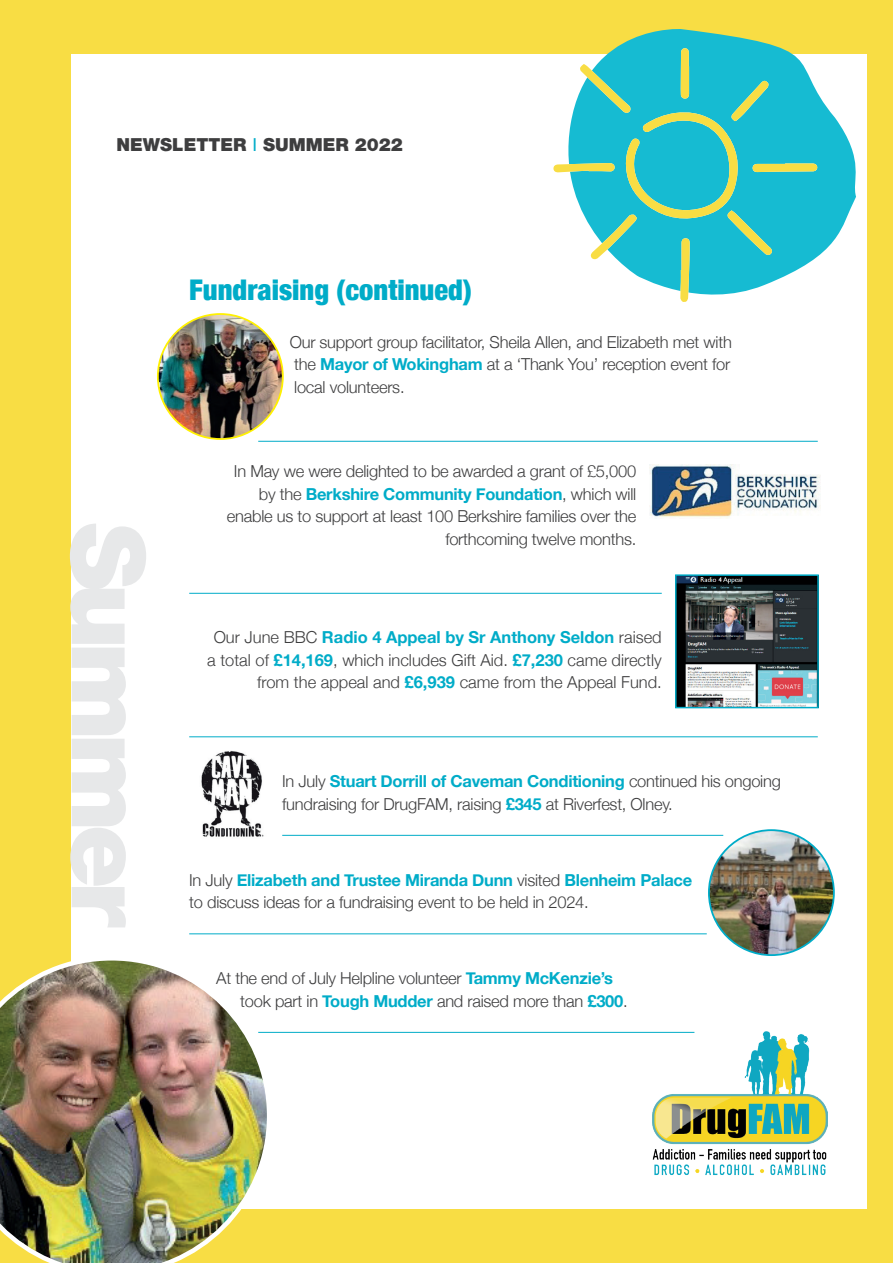
<style>
.page{position:relative;width:893px;height:1263px;background:#f8dd44}
.page>*{position:absolute;margin:0;border:0;box-sizing:border-box;transform-origin:0 0}
.t1{font:900 102px "Helvetica Neue LT Std";letter-spacing:-.07em;color:#e7e8e9}
.t2{font:900 condensed 28.5px "Helvetica Neue";color:#00acc8}
.t3{font:900 18px "Helvetica Neue LT Std";color:#3e3e3f}
.t4{font:300 16.5px/22.5px "Helvetica Neue";letter-spacing:-.015em;color:#3e3e3f}
.s1{font-weight:400;color:#00acc8}
.s2{font-weight:700;color:#00acc8}
</style>
<div class="page">
<div style="left:71px;top:54px;width:795px;height:1155px;background:#fff"></div>
<svg style="left:615px;top:29px;width:252px;height:282px"></svg>
<svg style="left:553px;top:48px;width:264px;height:254px"></svg>
<img style="left:652px;top:1031px;width:175px;height:145px">
<hr style="left:258px;top:441px;width:560px;height:1px;background:#00acc8">
<hr style="left:189px;top:593px;width:473px;height:1px;background:#00acc8">
<hr style="left:189px;top:736px;width:629px;height:1px;background:#00acc8">
<hr style="left:282px;top:835px;width:441px;height:1px;background:#00acc8">
<hr style="left:189px;top:933px;width:518px;height:1px;background:#00acc8">
<hr style="left:258px;top:1032px;width:436px;height:1px;background:#00acc8">
<img style="left:158px;top:314px;width:125px;height:125px;border-radius:62px">
<img style="left:709px;top:830px;width:124px;height:125px">
<img style="left:0;top:960px;width:271px;height:303px">
<img style="left:649px;top:465px;width:172px;height:53px">
<img style="left:678px;top:577px;width:138px;height:128px">
<div style="left:675px;top:574px;width:144px;height:134px;border:2px solid #00acc8"></div>
<img style="left:201px;top:750px;width:63px;height:87px">
<p class="t3" style="left:117px;top:134px;width:288px">NEWSLETTER <span class="s1">I</span> SUMMER 2022</p>
<h1 class="t1" style="left:169px;top:522px;width:407px;rotate:90deg">Summer</h1>
<h2 class="t2" style="left:189px;top:266px;width:284px">Fundraising (continued)</h2>
<p class="t4" style="left:290px;top:329px;width:444px;text-align:justify">Our support group facilitator, Sheila Allen, and Elizabeth met with the <span class="s2">Mayor of Wokingham</span> at a ‘Thank You’ reception event for local volunteers.</p>
<p class="t4" style="left:227px;top:459px;width:411px;text-align:right">In May we were delighted to be awarded a grant of £5,000 by the <span class="s2">Berkshire Community Foundation</span>, which will enable us to support at least 100 Berkshire families over the forthcoming twelve months.</p>
<p class="t4" style="left:207px;top:625px;width:456px;text-align:right">Our June BBC <span class="s2">Radio 4 Appeal by Sr Anthony Seldon</span> raised a total of <span class="s2">£14,169</span>, which includes Gift Aid. <span class="s2">£7,230</span> came directly from the appeal and <span class="s2">£6,939</span> came from the Appeal Fund.</p>
<p class="t4" style="left:282px;top:769px;width:500px">In July <span class="s2">Stuart Dorrill of Caveman Conditioning</span> continued his ongoing fundraising for DrugFAM, raising <span class="s2">£345</span> at Riverfest, Olney.</p>
<p class="t4" style="left:189px;top:867px;width:504px">In July <span class="s2">Elizabeth and Trustee Miranda Dunn</span> visited <span class="s2">Blenheim Palace </span>to discuss ideas for a fundraising event to be held in 2024.</p>
<p class="t4" style="left:240px;top:966px;width:389px;text-indent:-24px">At the end of July Helpline volunteer <span class="s2">Tammy McKenzie’s </span>took part in <span class="s2">Tough Mudder</span> and raised more than <span class="s2">£300</span>.</p>
</div>
